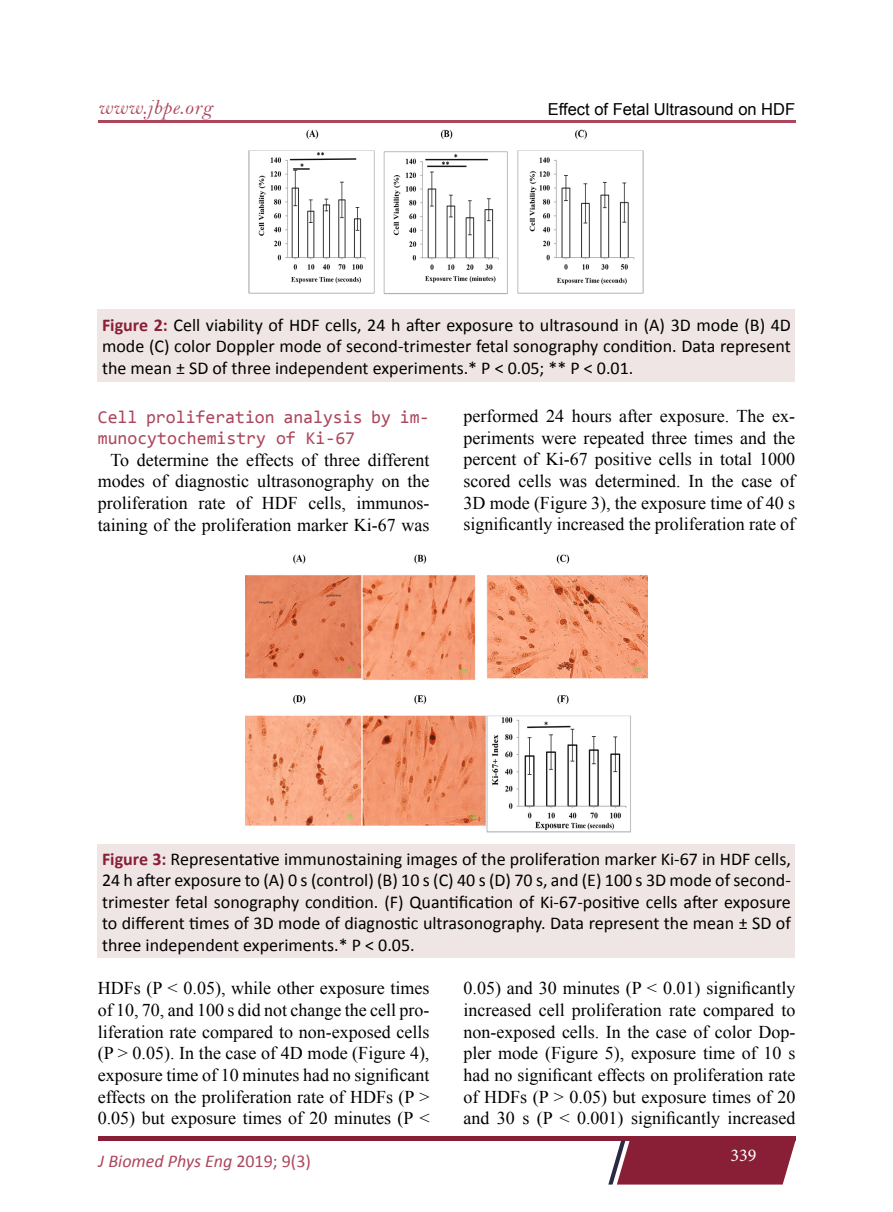
<style>
.page{position:relative;width:893px;height:1212px;background:#fff}
.page>*{position:absolute;margin:0;border:0;box-sizing:border-box;transform-origin:0 0}
.t1{font:21px "Bell MT Italic";letter-spacing:.03em;color:#ad465c}
.t2{font:18px/21.6px "Times New Roman";color:#000;text-align:justify}
.t3{font:18px/21.6px "Calibri";color:#000;text-align:justify}
.t4{font:18px/21.5px "Consolas";color:#ad465c}
.t5{font:italic 18px "Calibri";color:#ad465c}
.t6{font:18px "Minion Pro";color:#fff}
.t7{font:16.5px "Arial";color:#000}
.s1{font-weight:700;color:#891f36}
.s2{font-style:normal}
</style>
<div class="page">
<div style="left:98px;top:1136px;width:697px;height:5px;background:#891f36"></div>
<svg style="left:608px;top:1141px;width:187px;height:43px;background:#913348"></svg>
<hr style="left:98px;top:120px;width:698px;height:2px;background:#ad465c">
<img style="left:248px;top:129px;width:396px;height:166px">
<div style="left:98px;top:309px;width:697px;height:73px;background:#f0e5e5"></div>
<div style="left:98px;top:844px;width:697px;height:114px;background:#f0e5e5"></div>
<img style="left:246px;top:554px;width:401px;height:278px">
<p class="t1" style="left:98px;top:94px;width:116px">www.jbpe.org</p>
<p class="t7" style="left:548px;top:98px;width:249px">Effect of Fetal Ultrasound on HDF</p>
<p class="t3" style="left:102px;top:314px;width:690px"><span class="s1">Figure 2:</span> Cell viability of HDF cells, 24 h after exposure to ultrasound in (A) 3D mode (B) 4D mode (C) color Doppler mode of second-trimester fetal sonography condition. Data represent the mean ± SD of three independent experiments.* P &lt; 0.05; ** P &lt; 0.01.</p>
<p class="t4" style="left:98px;top:405px;width:333px">Cell proliferation analysis by im&shy;munocytochemistry of Ki-67</p>
<p class="t2" style="left:98px;top:449px;width:333px;text-indent:13px">To determine the effects of three different modes of diagnostic ultrasonography on the proliferation rate of HDF cells, immunos&shy;taining of the proliferation marker Ki-67 was</p>
<p class="t2" style="left:463px;top:405px;width:333px">performed 24 hours after exposure. The ex&shy;periments were repeated three times and the percent of Ki-67 positive cells in total 1000 scored cells was determined. In the case of 3D mode (Figure 3), the exposure time of 40 s significantly increased the proliferation rate of</p>
<p class="t3" style="left:102px;top:848px;width:690px"><span class="s1">Figure 3:</span> Representative immunostaining images of the proliferation marker Ki-67 in HDF cells, 24 h after exposure to (A) 0 s (control) (B) 10 s (C) 40 s (D) 70 s, and (E) 100 s 3D mode of second&shy;trimester fetal sonography condition. (F) Quantification of Ki-67-positive cells after exposure to different times of 3D mode of diagnostic ultrasonography. Data represent the mean ± SD of three independent experiments.* P &lt; 0.05.</p>
<p class="t2" style="left:98px;top:977px;width:333px">HDFs (P &lt; 0.05), while other exposure times of 10, 70, and 100 s did not change the cell pro&shy;liferation rate compared to non-exposed cells (P &gt; 0.05). In the case of 4D mode (Figure 4), exposure time of 10 minutes had no significant effects on the proliferation rate of HDFs (P &gt; 0.05) but exposure times of 20 minutes (P &lt;</p>
<p class="t2" style="left:463px;top:977px;width:333px">0.05) and 30 minutes (P &lt; 0.01) significantly increased cell proliferation rate compared to non-exposed cells. In the case of color Dop&shy;pler mode (Figure 5), exposure time of 10 s had no significant effects on proliferation rate of HDFs (P &gt; 0.05) but exposure times of 20 and 30 s (P &lt; 0.001) significantly increased</p>
<p class="t6" style="left:730px;top:1143px;width:27px">339</p>
<p class="t5" style="left:99px;top:1148px;width:214px">J Biomed Phys Eng <span class="s2">2019; 9(3)</span></p>
</div>
